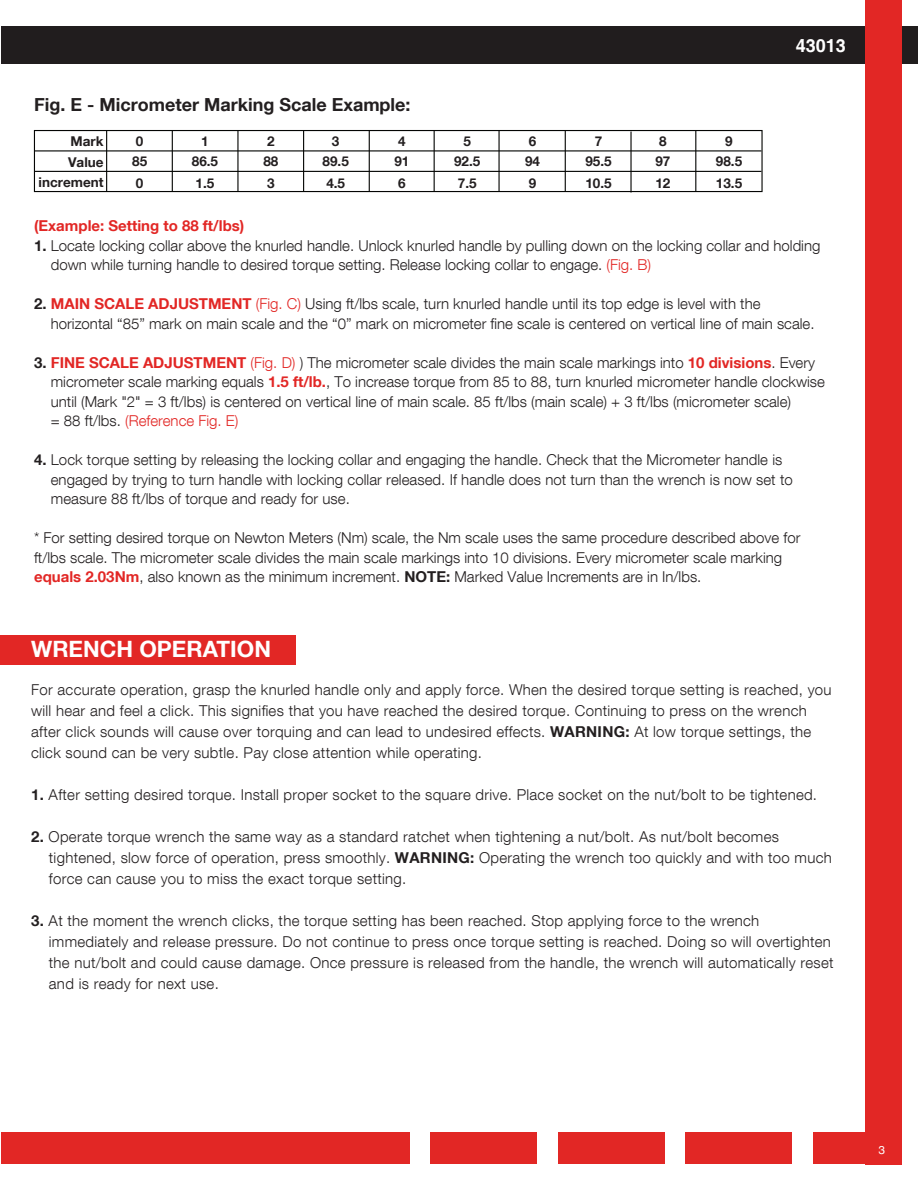
<style>
.page{position:relative;width:918px;height:1188px;background:#fff}
.page>*{position:absolute;margin:0;border:0;box-sizing:border-box;transform-origin:0 0}
.t1{font:700 22.5px "Helvetica Neue LT Com";color:#fff}
.t2{font:700 18px "Helvetica Neue LT Com";color:#231f20}
.t3{font:700 18px "Helvetica";color:#fff}
.t4{font:300 15px/19.5px "Helvetica Neue LT Com";letter-spacing:.005em;color:#231f20}
.t5{font:700 15px "Helvetica Neue LT Com";color:#e22725}
.t6{font:700 13.5px "Helvetica Neue LT Com";color:#231f20}
.t7{font:11.55px "Helvetica";color:#fff}
.s1{font-weight:700}
.s2{color:#e22725}
.s3{font-weight:700;color:#e22725}
</style>
<div class="page">
<div style="left:1px;top:27px;width:917px;height:37px;background:#211d1e"></div>
<div style="left:866px;top:0;width:36px;height:1164px;background:#e22725"></div>
<div style="left:813px;top:1133px;width:89px;height:31px;background:#e22725"></div>
<div style="left:685px;top:1133px;width:107px;height:31px;background:#e22725"></div>
<div style="left:558px;top:1133px;width:106px;height:31px;background:#e22725"></div>
<div style="left:431px;top:1133px;width:106px;height:31px;background:#e22725"></div>
<div style="left:2px;top:1133px;width:408px;height:31px;background:#e22725"></div>
<div style="left:0;top:635px;width:296px;height:29px;background:#e22725"></div>
<div style="left:34px;top:130px;width:729px;height:62px;border:1px solid #040503"></div>
<hr style="left:106px;top:131px;width:1px;height:61px;background:#040503">
<hr style="left:34px;top:150px;width:727px;height:1px;background:#040503">
<hr style="left:34px;top:171px;width:727px;height:1px;background:#040503">
<hr style="left:172px;top:131px;width:1px;height:61px;background:#040503">
<hr style="left:237px;top:131px;width:2px;height:61px;background:#040503">
<hr style="left:303px;top:131px;width:1px;height:61px;background:#040503">
<hr style="left:369px;top:131px;width:1px;height:61px;background:#040503">
<hr style="left:434px;top:131px;width:1px;height:61px;background:#040503">
<hr style="left:498px;top:131px;width:2px;height:61px;background:#040503">
<hr style="left:565px;top:131px;width:1px;height:61px;background:#040503">
<hr style="left:630px;top:132px;width:2px;height:60px;background:#040503">
<hr style="left:695px;top:131px;width:1px;height:61px;background:#040503">
<p class="t2" style="left:34px;top:94px;width:378px">Fig. E - Micrometer Marking Scale Example:</p>
<p class="t6" style="left:71px;top:132px;width:34px">Mark</p>
<p class="t6" style="left:136px;top:132px;width:9px">0</p>
<p class="t6" style="left:136px;top:174px;width:9px">0</p>
<p class="t6" style="left:267px;top:132px;width:9px">2</p>
<p class="t6" style="left:267px;top:174px;width:9px">3</p>
<p class="t6" style="left:332px;top:132px;width:9px">3</p>
<p class="t6" style="left:326px;top:174px;width:20px">4.5</p>
<p class="t6" style="left:529px;top:132px;width:9px">6</p>
<p class="t6" style="left:529px;top:174px;width:9px">9</p>
<p class="t6" style="left:659px;top:132px;width:9px">8</p>
<p class="t6" style="left:655px;top:174px;width:17px">12</p>
<p class="t6" style="left:725px;top:132px;width:9px">9</p>
<p class="t6" style="left:716px;top:174px;width:28px">13.5</p>
<p class="t6" style="left:201px;top:132px;width:9px">1</p>
<p class="t6" style="left:196px;top:174px;width:20px">1.5</p>
<p class="t6" style="left:398px;top:132px;width:9px">4</p>
<p class="t6" style="left:398px;top:174px;width:9px">6</p>
<p class="t6" style="left:463px;top:132px;width:9px">5</p>
<p class="t6" style="left:458px;top:174px;width:20px">7.5</p>
<p class="t6" style="left:595px;top:132px;width:9px">7</p>
<p class="t6" style="left:585px;top:174px;width:28px">10.5</p>
<p class="t6" style="left:68px;top:153px;width:37px">Value</p>
<p class="t6" style="left:716px;top:153px;width:28px">98.5</p>
<p class="t6" style="left:39px;top:173px;width:66px">increment</p>
<p class="t6" style="left:132px;top:153px;width:17px">85</p>
<p class="t6" style="left:192px;top:153px;width:28px">86.5</p>
<p class="t6" style="left:263px;top:153px;width:17px">88</p>
<p class="t6" style="left:323px;top:153px;width:28px">89.5</p>
<p class="t6" style="left:394px;top:153px;width:17px">91</p>
<p class="t6" style="left:454px;top:153px;width:28px">92.5</p>
<p class="t6" style="left:525px;top:153px;width:17px">94</p>
<p class="t6" style="left:585px;top:153px;width:28px">95.5</p>
<p class="t6" style="left:655px;top:153px;width:17px">97</p>
<p class="t3" style="left:796px;top:35px;width:52px">43013</p>
<p class="t5" style="left:34px;top:216px;width:212px">(Example: Setting to 88 ft/lbs)</p>
<p class="t4" style="left:51px;top:235px;width:771px;text-indent:-17px"><span class="s1">1.</span> Locate locking collar above the knurled handle. Unlock knurled handle by pulling down on the locking collar and holding down while turning handle to desired torque setting. Release locking collar to engage. <span class="s2">(Fig. B)</span></p>
<p class="t4" style="left:51px;top:294px;width:765px;text-indent:-17px"><span class="s1">2.</span> <span class="s3">MAIN SCALE ADJUSTMENT</span> <span class="s2">(Fig. C)</span> Using ft/lbs scale, turn knurled handle until its top edge is level with the horizontal “85” mark on main scale and the “0” mark on micrometer fine scale is centered on vertical line of main scale.</p>
<p class="t4" style="left:51px;top:352px;width:776px;text-indent:-17px"><span class="s1">3.</span> <span class="s3">FINE SCALE ADJUSTMENT</span> <span class="s2">(Fig. D)</span> ) The micrometer scale divides the main scale markings into <span class="s3">10 divisions</span>. Every micrometer scale marking equals <span class="s3">1.5 ft/lb.</span>, To increase torque from 85 to 88, turn knurled micrometer handle clockwise until (Mark "2" = 3 ft/lbs) is centered on vertical line of main scale. 85 ft/lbs (main scale) + 3 ft/lbs (micrometer scale)<br>= 88 ft/lbs. <span class="s2">(Reference Fig. E)</span></p>
<p class="t4" style="left:51px;top:450px;width:744px;text-indent:-17px"><span class="s1">4.</span> Lock torque setting by releasing the locking collar and engaging the handle. Check that the Micrometer handle is engaged by trying to turn handle with locking collar released. If handle does not turn than the wrench is now set to measure 88 ft/lbs of torque and ready for use.</p>
<p class="t4" style="left:34px;top:528px;width:768px">* For setting desired torque on Newton Meters (Nm) scale, the Nm scale uses the same procedure described above for ft/lbs scale. The micrometer scale divides the main scale markings into 10 divisions. Every micrometer scale marking <span class="s3">equals 2.03Nm</span>, also known as the minimum increment. <span class="s1">NOTE:</span> Marked Value Increments are in In/lbs.</p>
<h1 class="t1" style="left:31px;top:635px;width:242px">WRENCH OPERATION</h1>
<p class="t4" style="left:31px;top:679px;width:802px;line-height:21px">For accurate operation, grasp the knurled handle only and apply force. When the desired torque setting is reached, you will hear and feel a click. This signifies that you have reached the desired torque. Continuing to press on the wrench after click sounds will cause over torquing and can lead to undesired effects. <span class="s1">WARNING:</span> At low torque settings, the click sound can be very subtle. Pay close attention while operating.</p>
<p class="t4" style="left:31px;top:784px;width:788px"><span class="s1">1.</span> After setting desired torque. Install proper socket to the square drive. Place socket on the nut/bolt to be tightened.</p>
<p class="t4" style="left:49px;top:826px;width:784px;line-height:21px;text-indent:-18px"><span class="s1">2.</span> Operate torque wrench the same way as a standard ratchet when tightening a nut/bolt. As nut/bolt becomes tightened, slow force of operation, press smoothly. <span class="s1">WARNING:</span> Operating the wrench too quickly and with too much force can cause you to miss the exact torque setting.</p>
<p class="t4" style="left:49px;top:910px;width:786px;line-height:21px;text-indent:-18px"><span class="s1">3.</span> At the moment the wrench clicks, the torque setting has been reached. Stop applying force to the wrench immediately and release pressure. Do not continue to press once torque setting is reached. Doing so will overtighten the nut/bolt and could cause damage. Once pressure is released from the handle, the wrench will automatically reset and is ready for next use.</p>
<p class="t7" style="left:878px;top:1143px;width:8px">3</p>
</div>
